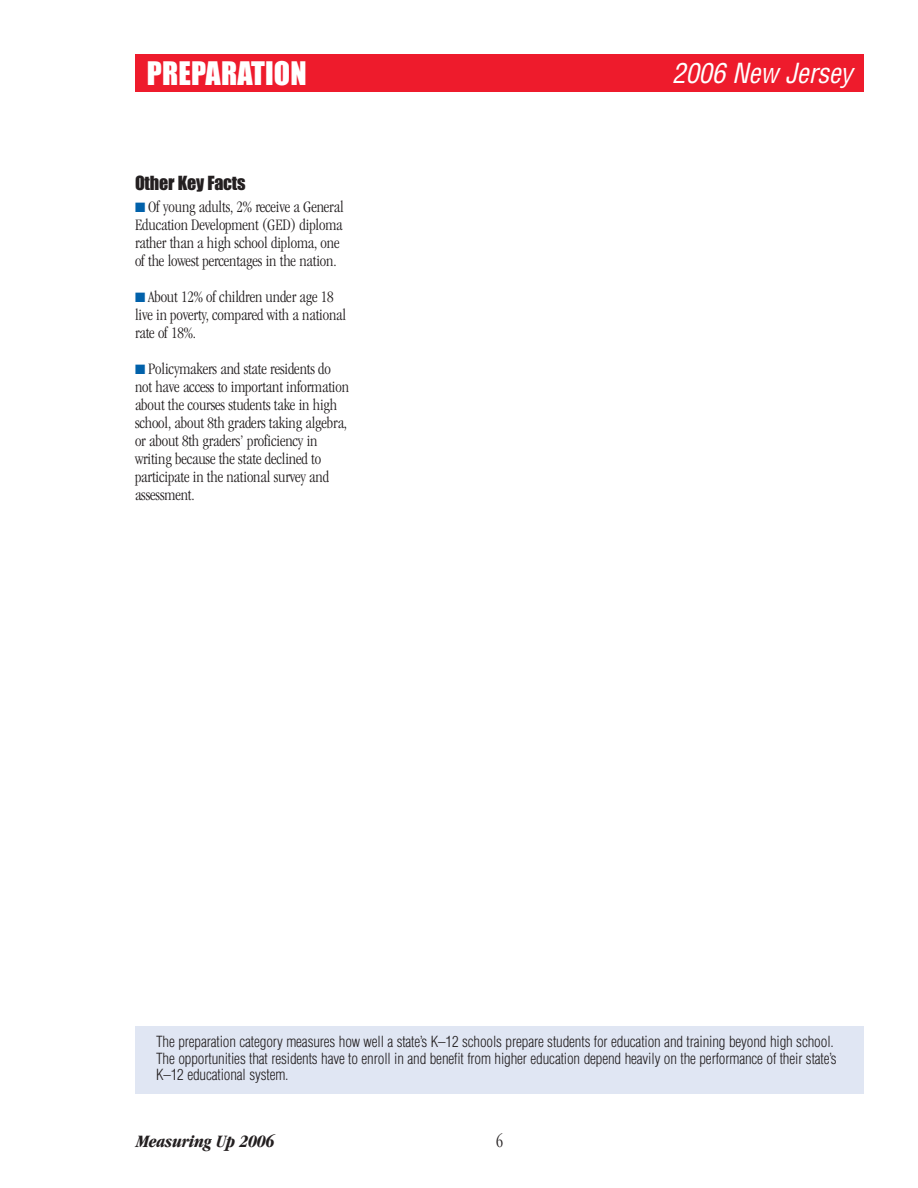
<style>
.page{position:relative;width:918px;height:1188px;background:#fff}
.page>*{position:absolute;margin:0;border:0;box-sizing:border-box;transform-origin:0 0}
.t1{font:30px "Impact";letter-spacing:.005em;color:#fff}
.t2{font:italic condensed 27px "Helvetica";letter-spacing:-.01em;color:#fff}
.t3{font:italic 700 condensed 18px "Garamond";letter-spacing:-.015em;color:#231f20}
.t4{font:18px "Impact";letter-spacing:-.01em;color:#231f20}
.t5{font:300 condensed 18px "Garamond";color:#231f20}
.t6{font:300 condensed 16.5px/18px "Garamond";letter-spacing:-.01em;color:#231f20}
.t7{font:300 condensed 15px/16.5px "Helvetica";letter-spacing:-.01em;color:#231f20}
.s1{color:#0161aa}
</style>
<div class="page">
<div style="left:135px;top:54px;width:729px;height:38px;background:#ee1b2c"></div>
<div style="left:135px;top:1026px;width:729px;height:68px;background:#e0e6f3"></div>
<h1 class="t1" style="left:147px;top:64px;width:161px">PREPARATION</h1>
<p class="t4" style="left:135px;top:177px;width:112px">Other Key Facts</p>
<p class="t6" style="left:135px;top:199px;width:210px"><span class="s1">■</span> Of young adults, 2% receive a General Education Development (GED) diploma rather than a high school diploma, one of the lowest percentages in the nation.</p>
<p class="t6" style="left:135px;top:289px;width:213px"><span class="s1">■</span> About 12% of children under age 18 live in poverty, compared with a national rate of 18%.</p>
<p class="t6" style="left:135px;top:361px;width:216px"><span class="s1">■</span> Policymakers and state residents do not have access to important information about the courses students take in high school, about 8th graders taking algebra, or about 8th graders’ proficiency in writing because the state declined to participate in the national survey and assessment.</p>
<h2 class="t2" style="left:672px;top:63px;width:182px">2006 New Jersey</h2>
<p class="t7" style="left:156px;top:1035px;width:682px">The preparation category measures how well a state’s K–12 schools prepare students for education and training beyond high school.<br>The opportunities that residents have to enroll in and benefit from higher education depend heavily on the performance of their state’s<br>K–12 educational system.</p>
<p class="t3" style="left:136px;top:1134px;width:140px">Measuring Up 2006</p>
<p class="t5" style="left:496px;top:1134px;width:9px">6</p>
</div>
